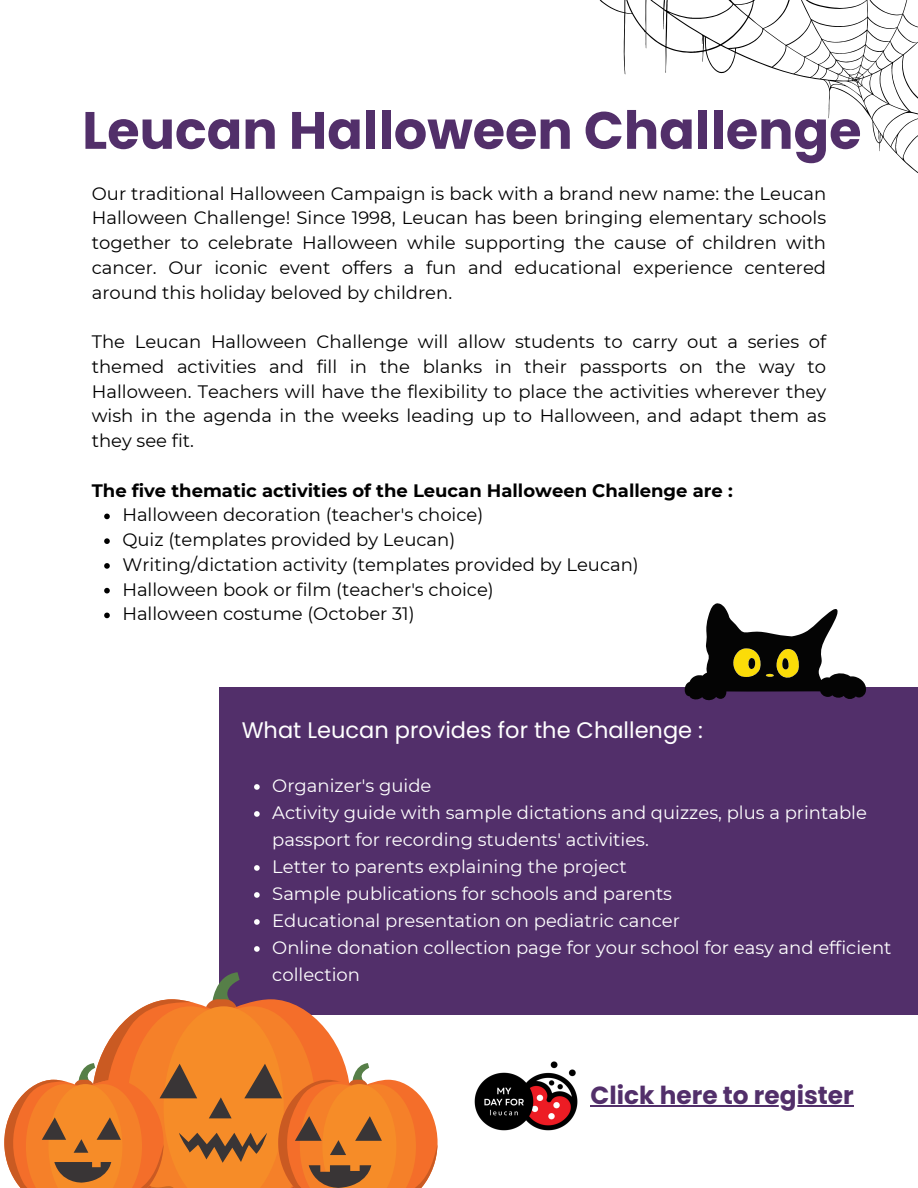
<style>
.page{position:relative;width:918px;height:1188px;background:#fff}
.page>*{position:absolute;margin:0;border:0;box-sizing:border-box;transform-origin:0 0}
.t1{font:700 52.5px "Poppins";color:#522f6a}
.t2{font:700 24.75px "Poppins";color:#522f6a}
.t3{font:22.5px "Poppins";color:#fff}
.t4{font:18px/24.8px "Montserrat";color:#000;text-align:justify}
.t5{font:18px/27px "Montserrat";color:#fff}
.t6{font:700 18px "Montserrat";color:#000}
</style>
<div class="page">
<div style="left:219px;top:688px;width:699px;height:327px;background:#522f6a"></div>
<svg style="left:254px;top:784px;width:6px;height:6px"></svg>
<svg style="left:254px;top:811px;width:6px;height:6px"></svg>
<svg style="left:254px;top:865px;width:6px;height:6px"></svg>
<svg style="left:254px;top:892px;width:6px;height:6px"></svg>
<svg style="left:254px;top:919px;width:6px;height:6px"></svg>
<svg style="left:254px;top:946px;width:6px;height:6px"></svg>
<svg style="left:104px;top:514px;width:6px;height:5px"></svg>
<svg style="left:104px;top:538px;width:6px;height:6px"></svg>
<svg style="left:104px;top:563px;width:6px;height:6px"></svg>
<svg style="left:104px;top:588px;width:6px;height:5px"></svg>
<svg style="left:104px;top:613px;width:6px;height:5px"></svg>
<svg style="left:685px;top:603px;width:183px;height:98px"></svg>
<svg style="left:600px;top:0;width:318px;height:173px"></svg>
<img style="left:475px;top:1061px;width:102px;height:70px">
<hr style="left:591px;top:1105px;width:263px;height:2px;background:#522f6a">
<svg style="left:4px;top:972px;width:434px;height:216px"></svg>
<p class="t1" style="left:82px;top:94px;width:781px">Leucan Halloween Challenge</p>
<p class="t4" style="left:92px;top:181px;width:736px">Our traditional Halloween Campaign is back with a brand new name: the Leucan Halloween Challenge! Since 1998, Leucan has been bringing elementary schools together to celebrate Halloween while supporting the cause of children with cancer. Our iconic event offers a fun and educational experience centered around this holiday beloved by children.</p>
<p class="t4" style="left:92px;top:329px;width:736px">The Leucan Halloween Challenge will allow students to carry out a series of themed activities and fill in the blanks in their passports on the way to Halloween. Teachers will have the flexibility to place the activities wherever they wish in the agenda in the weeks leading up to Halloween, and adapt them as they see fit.</p>
<p class="t6" style="left:92px;top:479px;width:642px">The five thematic activities of the Leucan Halloween Challenge are :</p>
<p class="t4" style="left:122px;top:503px;width:363px">Halloween decoration (teacher's choice)</p>
<h2 class="t4" style="left:122px;top:527px;width:334px">Quiz (templates provided by Leucan)</h2>
<p class="t4" style="left:122px;top:552px;width:518px">Writing/dictation activity (templates provided by Leucan)</p>
<p class="t4" style="left:122px;top:577px;width:373px">Halloween book or film (teacher's choice)</p>
<p class="t4" style="left:122px;top:602px;width:294px">Halloween costume (October 31)</p>
<p class="t3" style="left:242px;top:714px;width:463px">What Leucan provides for the Challenge :</p>
<h1 class="t5" style="left:272px;top:772px;width:161px">Organizer's guide</h1>
<p class="t5" style="left:272px;top:799px;width:596px">Activity guide with sample dictations and quizzes, plus a printable passport for recording students' activities.</p>
<p class="t5" style="left:272px;top:853px;width:356px">Letter to parents explaining the project</p>
<h3 class="t5" style="left:272px;top:880px;width:401px">Sample publications for schools and parents</h3>
<p class="t5" style="left:272px;top:907px;width:409px">Educational presentation on pediatric cancer</p>
<p class="t5" style="left:272px;top:934px;width:621px">Online donation collection page for your school for easy and efficient collection</p>
<p class="t2" style="left:591px;top:1078px;width:265px">Click here to register</p>
</div>
